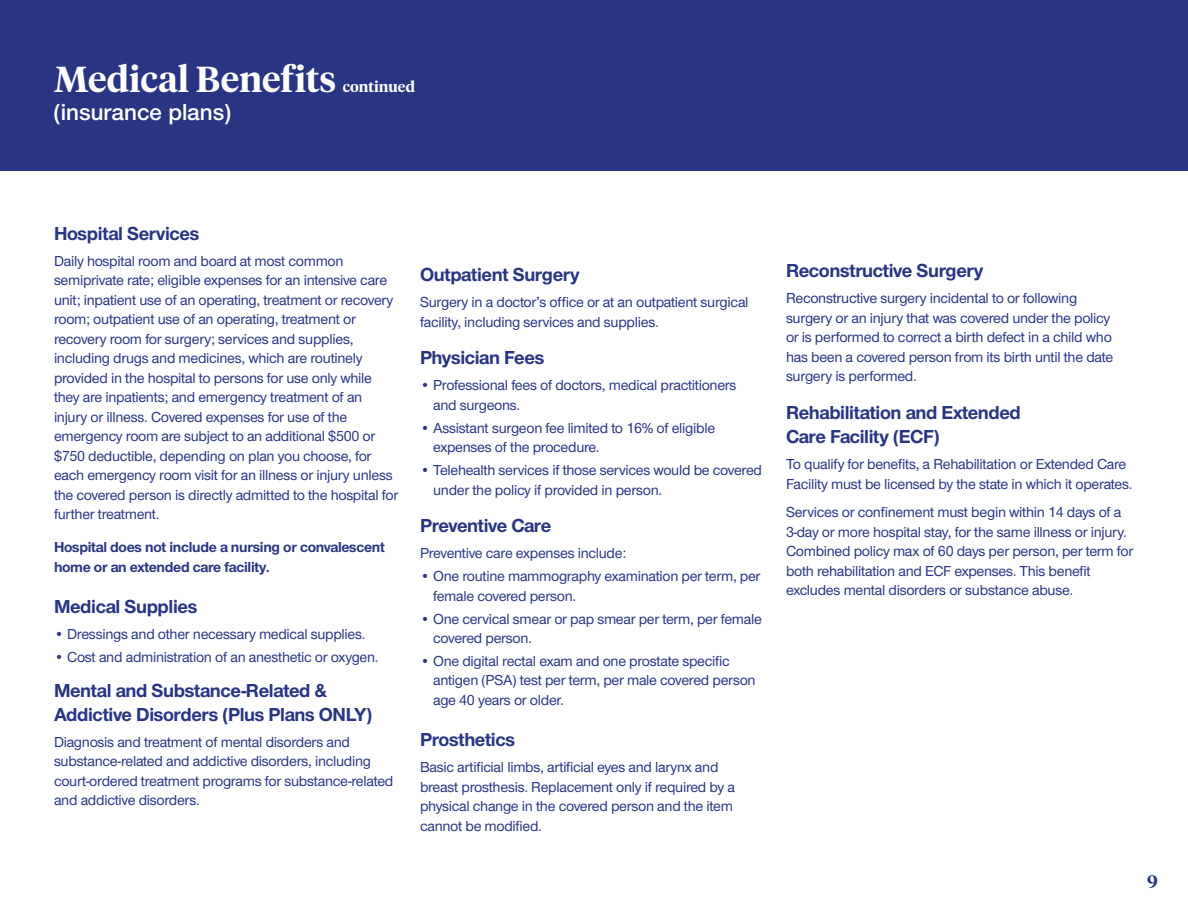
<style>
.page{position:relative;width:1188px;height:918px;background:#fff}
.page>*{position:absolute;margin:0;border:0;box-sizing:border-box;transform-origin:0 0}
.t1{font:600 36px "UHC Serif Headline";color:#fff}
.t2{font:600 24px "UHC Sans";color:#fff}
.t3{font:700 19.5px/24px "UHC Sans";letter-spacing:-.02em;color:#283582}
.t4{font:600 18px "UHC Serif Headline";color:#283582}
.t5{font:500 15px/19.5px "UHC Sans";letter-spacing:-.02em;color:#283582}
.t6{font:700 15px/19.5px "UHC Sans";letter-spacing:-.02em;color:#283582}
.t7{font:600 15px "UHC Serif Headline";color:#fff}
</style>
<div class="page">
<div style="left:0;top:0;width:1188px;height:171px;background:#283582"></div>
<h1 class="t1" style="left:54px;top:54px;width:284px">Medical Benefits</h1>
<h2 class="t2" style="left:54px;top:97px;width:178px">(insurance plans)</h2>
<p class="t7" style="left:343px;top:76px;width:74px">continued</p>
<h3 class="t3" style="left:54px;top:220px;width:147px">Hospital Services</h3>
<p class="t5" style="left:54px;top:250px;width:346px">Daily hospital room and board at most common semiprivate rate; eligible expenses for an intensive care unit; inpatient use of an operating, treatment or recovery room; outpatient use of an operating, treatment or recovery room for surgery; services and supplies, including drugs and medicines, which are routinely provided in the hospital to persons for use only while they are inpatients; and emergency treatment of an injury or illness. Covered expenses for use of the emergency room are subject to an additional $500 or $750 deductible, depending on plan you choose, for each emergency room visit for an illness or injury unless the covered person is directly admitted to the hospital for further treatment.</p>
<p class="t6" style="left:54px;top:537px;width:332px">Hospital does not include a nursing or convalescent home or an extended care facility.</p>
<h3 class="t3" style="left:54px;top:594px;width:145px">Medical Supplies</h3>
<p class="t5" style="left:54px;top:624px;width:313px">• Dressings and other necessary medical supplies.</p>
<p class="t5" style="left:54px;top:647px;width:326px">• Cost and administration of an anesthetic or oxygen.</p>
<h3 class="t3" style="left:54px;top:677px;width:320px">Mental and Substance-Related &amp;<br>Addictive Disorders (Plus Plans ONLY)</h3>
<p class="t5" style="left:54px;top:732px;width:341px">Diagnosis and treatment of mental disorders and substance-related and addictive disorders, including court-ordered treatment programs for substance-related and addictive disorders.</p>
<h3 class="t3" style="left:420px;top:262px;width:161px">Outpatient Surgery</h3>
<p class="t5" style="left:420px;top:292px;width:330px">Surgery in a doctor’s office or at an outpatient surgical facility, including services and supplies.</p>
<h3 class="t3" style="left:420px;top:345px;width:126px">Physician Fees</h3>
<p class="t5" style="left:433px;top:375px;width:305px;text-indent:-13px">• Professional fees of doctors, medical practitioners and surgeons.</p>
<p class="t5" style="left:433px;top:417px;width:283px;text-indent:-13px">• Assistant surgeon fee limited to 16% of eligible expenses of the procedure.</p>
<p class="t5" style="left:433px;top:460px;width:330px;text-indent:-13px">• Telehealth services if those services would be covered under the policy if provided in person.</p>
<h3 class="t3" style="left:420px;top:513px;width:133px">Preventive Care</h3>
<p class="t5" style="left:420px;top:543px;width:208px">Preventive care expenses include:</p>
<p class="t5" style="left:433px;top:566px;width:329px;text-indent:-13px">• One routine mammography examination per term, per female covered person.</p>
<p class="t5" style="left:433px;top:608px;width:330px;text-indent:-13px">• One cervical smear or pap smear per term, per female covered person.</p>
<p class="t5" style="left:433px;top:651px;width:324px;text-indent:-13px">• One digital rectal exam and one prostate specific antigen (PSA) test per term, per male covered person age 40 years or older.</p>
<h3 class="t3" style="left:420px;top:727px;width:97px">Prosthetics</h3>
<p class="t5" style="left:420px;top:757px;width:317px">Basic artificial limbs, artificial eyes and larynx and breast prosthesis. Replacement only if required by a physical change in the covered person and the item cannot be modified.</p>
<h3 class="t3" style="left:786px;top:258px;width:199px">Reconstructive Surgery</h3>
<p class="t5" style="left:786px;top:288px;width:329px">Reconstructive surgery incidental to or following surgery or an injury that was covered under the policy or is performed to correct a birth defect in a child who has been a covered person from its birth until the date surgery is performed.</p>
<h3 class="t3" style="left:786px;top:400px;width:236px">Rehabilitation and Extended<br>Care Facility (ECF)</h3>
<p class="t5" style="left:786px;top:454px;width:348px">To qualify for benefits, a Rehabilitation or Extended Care<br>Facility must be licensed by the state in which it operates.</p>
<p class="t5" style="left:786px;top:502px;width:349px">Services or confinement must begin within 14 days of a 3-day or more hospital stay, for the same illness or injury.<br>Combined policy max of 60 days per person, per term for both rehabilitation and ECF expenses. This benefit excludes mental disorders or substance abuse.</p>
<p class="t4" style="left:1147px;top:869px;width:12px">9</p>
</div>
